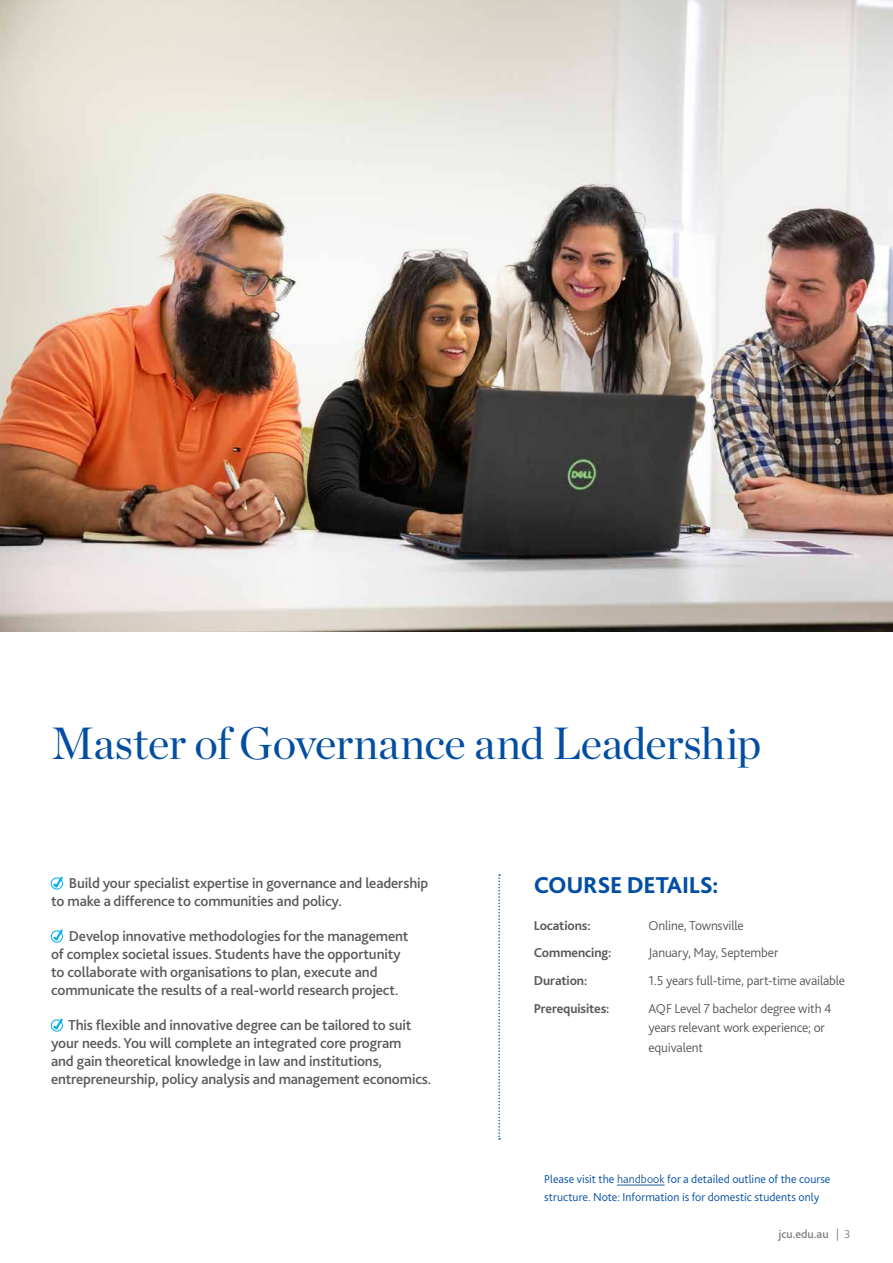
<style>
.page{position:relative;width:893px;height:1263px;background:#fff}
.page>*{position:absolute;margin:0;border:0;box-sizing:border-box;transform-origin:0 0}
.t1{font:45px "Chronicle Display";letter-spacing:-.01em;color:#034ea2}
.t2{font:800 24px "Bliss 2";letter-spacing:-.015em;color:#034ea2}
.t3{font:500 15px/18px "Bliss 2";letter-spacing:-.01em;color:#58595b}
.t4{font:300 13.5px/19.4px "Bliss 2";letter-spacing:-.01em;color:#58595b}
.t5{font:700 13.5px "Bliss 2";letter-spacing:-.005em;color:#58595b}
.t6{font:300 12px/18px "Bliss 2";color:#034ea2}
.t7{font:500 12px "Bliss 2";letter-spacing:-.005em;color:#808285}
.s1{color:#215e9e}
.s2{font-weight:300}
</style>
<div class="page">
<svg style="left:51px;top:876px;width:12px;height:14px"></svg>
<svg style="left:51px;top:929px;width:12px;height:14px"></svg>
<svg style="left:51px;top:1018px;width:12px;height:14px"></svg>
<img style="left:0;top:0;width:893px;height:631px">
<svg style="left:498px;top:874px;width:2px;height:266px"></svg>
<hr style="left:617px;top:1185px;width:48px;height:1px;background:#215e9e">
<h1 class="t1" style="left:51px;top:709px;width:712px">Master of Governance and Leadership</h1>
<p class="t3" style="left:51px;top:874px;width:379px;text-indent:18px">Build your specialist expertise in governance and leadership to make a difference to communities and policy.</p>
<p class="t3" style="left:51px;top:927px;width:359px;text-indent:18px">Develop innovative methodologies for the management of complex societal issues. Students have the opportunity to collaborate with organisations to plan, execute and communicate the results of a real-world research project.</p>
<p class="t3" style="left:51px;top:1016px;width:382px;text-indent:17px">This flexible and innovative degree can be tailored to suit your needs. You will complete an integrated core program<br>and gain theoretical knowledge in law and institutions, entrepreneurship, policy analysis and management economics.</p>
<h2 class="t2" style="left:534px;top:870px;width:186px">COURSE DETAILS:</h2>
<p class="t5" style="left:534px;top:917px;width:58px">Locations:</p>
<p class="t4" style="left:648px;top:915px;width:97px">Online, Townsville</p>
<p class="t5" style="left:534px;top:944px;width:79px">Commencing:</p>
<p class="t4" style="left:648px;top:943px;width:131px">January, May, September</p>
<p class="t5" style="left:534px;top:972px;width:55px">Duration:</p>
<p class="t4" style="left:648px;top:971px;width:198px">1.5 years full-time, part-time available</p>
<p class="t5" style="left:534px;top:1000px;width:77px">Prerequisites:</p>
<p class="t4" style="left:648px;top:999px;width:184px">AQF Level 7 bachelor degree with 4 years relevant work experience; or equivalent</p>
<p class="t6" style="left:544px;top:1170px;width:288px">Please visit the <span class="s1">handbook</span> for a detailed outline of the course structure. Note: Information is for domestic students only</p>
<p class="t7" style="left:778px;top:1227px;width:73px">jcu.edu.au <span class="s2">| 3</span></p>
</div>
